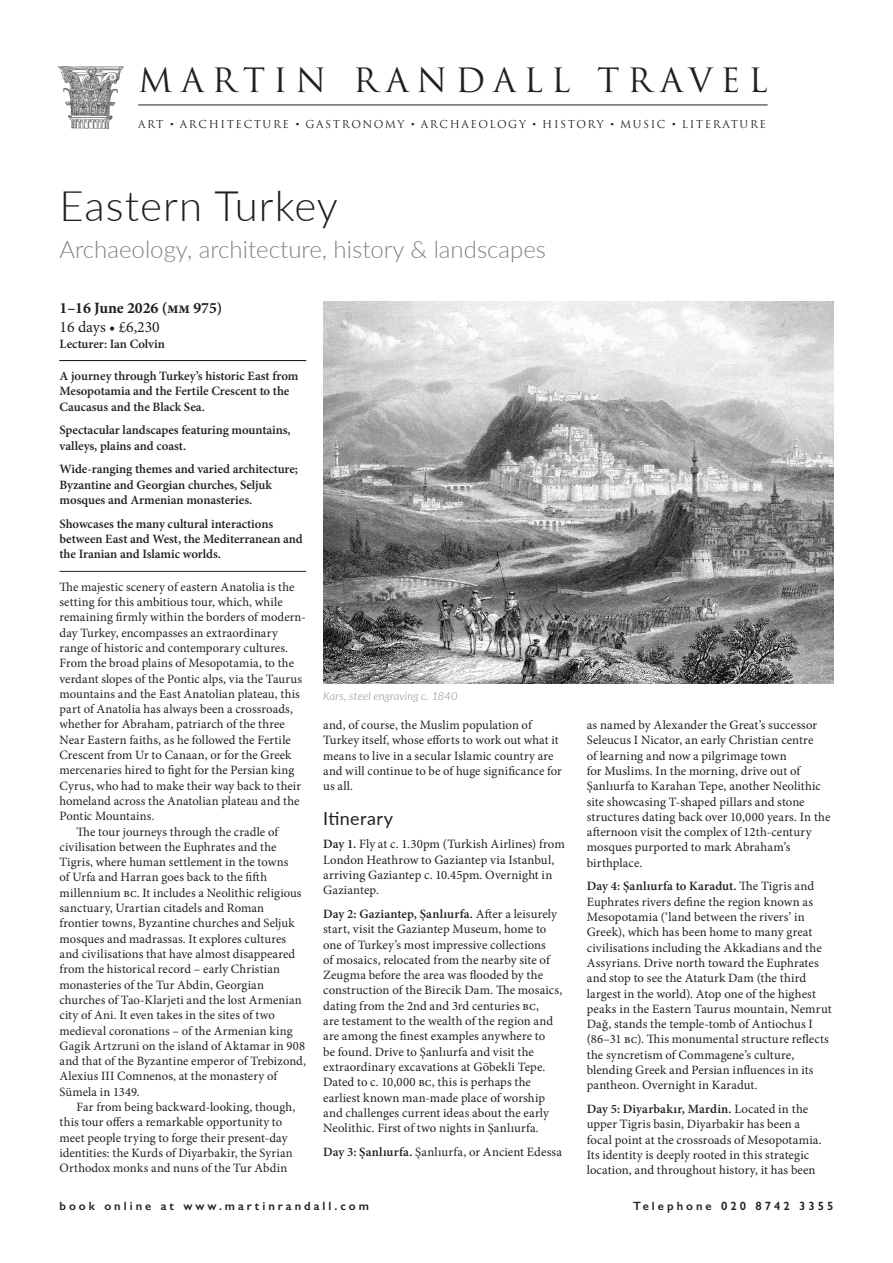
<style>
.page{position:relative;width:893px;height:1263px;background:#fff}
.page>*{position:absolute;margin:0;border:0;box-sizing:border-box;transform-origin:0 0}
.A1_A_tour_title{font:300 42px "Lato";letter-spacing:.025em;color:#231f20}
.MRT_header_22_5_Trajan{font:32.7px "Trajan Pro";letter-spacing:.245em;color:#231f20}
.A2_Tour_subtitle{font:300 24px "Lato";color:#808285}
.D3_Itinerary_heading{font:18px "Lato";letter-spacing:.02em;color:#231f20}
.B1_Dates_line_1_bld_Min{font:700 15.75px "Minion Pro";letter-spacing:-.005em;color:#231f20}
.B2_Dates_line_2_Min{font:15.75px "Minion Pro";letter-spacing:-.005em;color:#231f20}
.D4_Itinerary{font:12.75px/15.3px "Minion Pro";letter-spacing:.005em;color:#231f20}
.D2_Introduction{font:12.75px/15.3px "Minion Pro";letter-spacing:.005em;color:#231f20}
.D1_Introduction_first_para{font:12.75px/15.3px "Minion Pro";letter-spacing:.005em;color:#231f20}
.C2_Highlights_no_rule{font:600 12.75px/15.3px "Minion Pro";letter-spacing:-.005em;color:#231f20}
.C3_Highlights_bottom_rule{font:600 12.75px/15.3px "Minion Pro";letter-spacing:-.005em;color:#231f20}
.C1_Highlights_top_rule{font:600 12.75px/15.3px "Minion Pro";letter-spacing:-.005em;color:#231f20}
.t1{font:600 12px "Gill Sans";letter-spacing:.25em;color:#231f20}
.Illustration_caption{font:italic 300 11.25px "Lato";letter-spacing:.01em;color:#808285}
.MRT_subtitle_8_Trajan{font:10.65px "Trajan Pro";letter-spacing:.15em;color:#231f20}
.s1{font-family:"Adobe Caslon Pro"}
.s2{font-weight:600}
</style>
<div class="page">
<img style="left:58px;top:66px;width:66px;height:63px">
<hr style="left:138px;top:105px;width:630px;height:1px;background:#231f20">
<hr style="left:60px;top:360px;width:246px;height:1px;background:#231f20">
<hr style="left:60px;top:571px;width:246px;height:1px;background:#231f20">
<img style="left:323px;top:302px;width:510px;height:382px">
<p class="MRT_header_22_5_Trajan" style="left:138px;top:59px;width:631px">MARTIN RANDALL TRAVEL</p>
<p class="MRT_subtitle_8_Trajan" style="left:138px;top:117px;width:629px">ART <span class="s1">•</span> ARCHITECTURE <span class="s1">•</span> GASTRONOMY <span class="s1">•</span> ARCHAEOLOGY <span class="s1">•</span> HISTORY <span class="s1">•</span> MUSIC <span class="s1">•</span> LITERATURE</p>
<p class="A1_A_tour_title" style="left:60px;top:177px;width:280px">Eastern Turkey</p>
<p class="A2_Tour_subtitle" style="left:60px;top:233px;width:488px">Archaeology, architecture, history &amp; landscapes</p>
<p class="B1_Dates_line_1_bld_Min" style="left:60px;top:297px;width:164px">1–16 June 2026 (mm 975)</p>
<p class="B2_Dates_line_2_Min" style="left:60px;top:317px;width:102px">16 days • £6,230</p>
<p class="C3_Highlights_bottom_rule" style="left:60px;top:336px;width:107px">Lecturer: Ian Colvin</p>
<p class="C1_Highlights_top_rule" style="left:60px;top:368px;width:240px">A journey through Turkey’s historic East from<br>Mesopotamia and the Fertile Crescent to the<br>Caucasus and the Black Sea.</p>
<p class="C2_Highlights_no_rule" style="left:60px;top:422px;width:233px">Spectacular landscapes featuring mountains, valleys, plains and coast.</p>
<p class="C2_Highlights_no_rule" style="left:60px;top:462px;width:240px">Wide-ranging themes and varied architecture;<br>Byzantine and Georgian churches, Seljuk mosques and Armenian monasteries.</p>
<p class="C3_Highlights_bottom_rule" style="left:60px;top:516px;width:245px">Showcases the many cultural interactions between East and West, the Mediterranean and the Iranian and Islamic worlds.</p>
<p class="D1_Introduction_first_para" style="left:60px;top:579px;width:248px">The majestic scenery of eastern Anatolia is the setting for this ambitious tour, which, while remaining firmly within the borders of modern&shy;day Turkey, encompasses an extraordinary range of historic and contemporary cultures.<br>From the broad plains of Mesopotamia, to the verdant slopes of the Pontic alps, via the Taurus mountains and the East Anatolian plateau, this part of Anatolia has always been a crossroads, whether for Abraham, patriarch of the three Near Eastern faiths, as he followed the Fertile Crescent from Ur to Canaan, or for the Greek mercenaries hired to fight for the Persian king Cyrus, who had to make their way back to their homeland across the Anatolian plateau and the Pontic Mountains.</p>
<p class="D2_Introduction" style="left:60px;top:824px;width:248px;text-indent:17px">The tour journeys through the cradle of civilisation between the Euphrates and the Tigris, where human settlement in the towns<br>of Urfa and Harran goes back to the fifth millennium bc. It includes a Neolithic religious sanctuary, Urartian citadels and Roman frontier towns, Byzantine churches and Seljuk mosques and madrassas. It explores cultures and civilisations that have almost disappeared from the historical record – early Christian monasteries of the Tur Abdin, Georgian churches of Tao-Klarjeti and the lost Armenian city of Ani. It even takes in the sites of two medieval coronations – of the Armenian king Gagik Artzruni on the island of Aktamar in 908 and that of the Byzantine emperor of Trebizond, Alexius III Comnenos, at the monastery of Sümela in 1349.</p>
<p class="D2_Introduction" style="left:60px;top:1099px;width:237px;text-indent:17px">Far from being backward-looking, though, this tour offers a remarkable opportunity to meet people trying to forge their present-day identities: the Kurds of Diyarbakir, the Syrian Orthodox monks and nuns of the Tur Abdin</p>
<p class="Illustration_caption" style="left:323px;top:688px;width:136px">Kars, steel engraving c. 1840</p>
<p class="D2_Introduction" style="left:323px;top:717px;width:240px">and, of course, the Muslim population of Turkey itself, whose efforts to work out what it means to live in a secular Islamic country are and will continue to be of huge significance for us all.</p>
<p class="D3_Itinerary_heading" style="left:323px;top:805px;width:72px">Itinerary</p>
<p class="D4_Itinerary" style="left:323px;top:837px;width:243px"><span class="s2">Day 1.</span> Fly at c. 1.30pm (Turkish Airlines) from London Heathrow to Gaziantep via Istanbul, arriving Gaziantep c. 10.45pm. Overnight in Gaziantep.</p>
<p class="D4_Itinerary" style="left:323px;top:906px;width:241px"><span class="s2">Day 2: Gaziantep, Şanlıurfa.</span> After a leisurely start, visit the Gaziantep Museum, home to one of Turkey’s most impressive collections<br>of mosaics, relocated from the nearby site of Zeugma before the area was flooded by the construction of the Birecik Dam. The mosaics, dating from the 2nd and 3rd centuries bc,<br>are testament to the wealth of the region and are among the finest examples anywhere to<br>be found. Drive to Şanlıurfa and visit the extraordinary excavations at Göbekli Tepe.<br>Dated to c. 10,000 bc, this is perhaps the earliest known man-made place of worship and challenges current ideas about the early Neolithic. First of two nights in Şanlıurfa.</p>
<p class="D4_Itinerary" style="left:323px;top:1144px;width:240px"><span class="s2">Day 3: Şanlıurfa.</span> Şanlıurfa, or Ancient Edessa</p>
<p class="D4_Itinerary" style="left:587px;top:717px;width:245px">as named by Alexander the Great’s successor Seleucus I Nicator, an early Christian centre<br>of learning and now a pilgrimage town<br>for Muslims. In the morning, drive out of Şanlıurfa to Karahan Tepe, another Neolithic site showcasing T-shaped pillars and stone structures dating back over 10,000 years. In the afternoon visit the complex of 12th-century mosques purported to mark Abraham’s birthplace.</p>
<p class="D4_Itinerary" style="left:587px;top:879px;width:246px"><span class="s2">Day 4: Şanlıurfa to Karadut.</span> The Tigris and Euphrates rivers define the region known as Mesopotamia (‘land between the rivers’ in Greek), which has been home to many great civilisations including the Akkadians and the Assyrians. Drive north toward the Euphrates and stop to see the Ataturk Dam (the third largest in the world). Atop one of the highest peaks in the Eastern Taurus mountain, Nemrut Dağ, stands the temple-tomb of Antiochus I (86–31 bc). This monumental structure reflects the syncretism of Commagene’s culture, blending Greek and Persian influences in its pantheon. Overnight in Karadut.</p>
<p class="D4_Itinerary" style="left:587px;top:1101px;width:236px"><span class="s2">Day 5: Diyarbakır, Mardin.</span> Located in the upper Tigris basin, Diyarbakir has been a focal point at the crossroads of Mesopotamia.<br>Its identity is deeply rooted in this strategic location, and throughout history, it has been</p>
<p class="t1" style="left:60px;top:1199px;width:311px">book online at www.martinrandall.com</p>
<p class="t1" style="left:633px;top:1199px;width:202px">Telephone 020 8742 3355</p>
</div>
